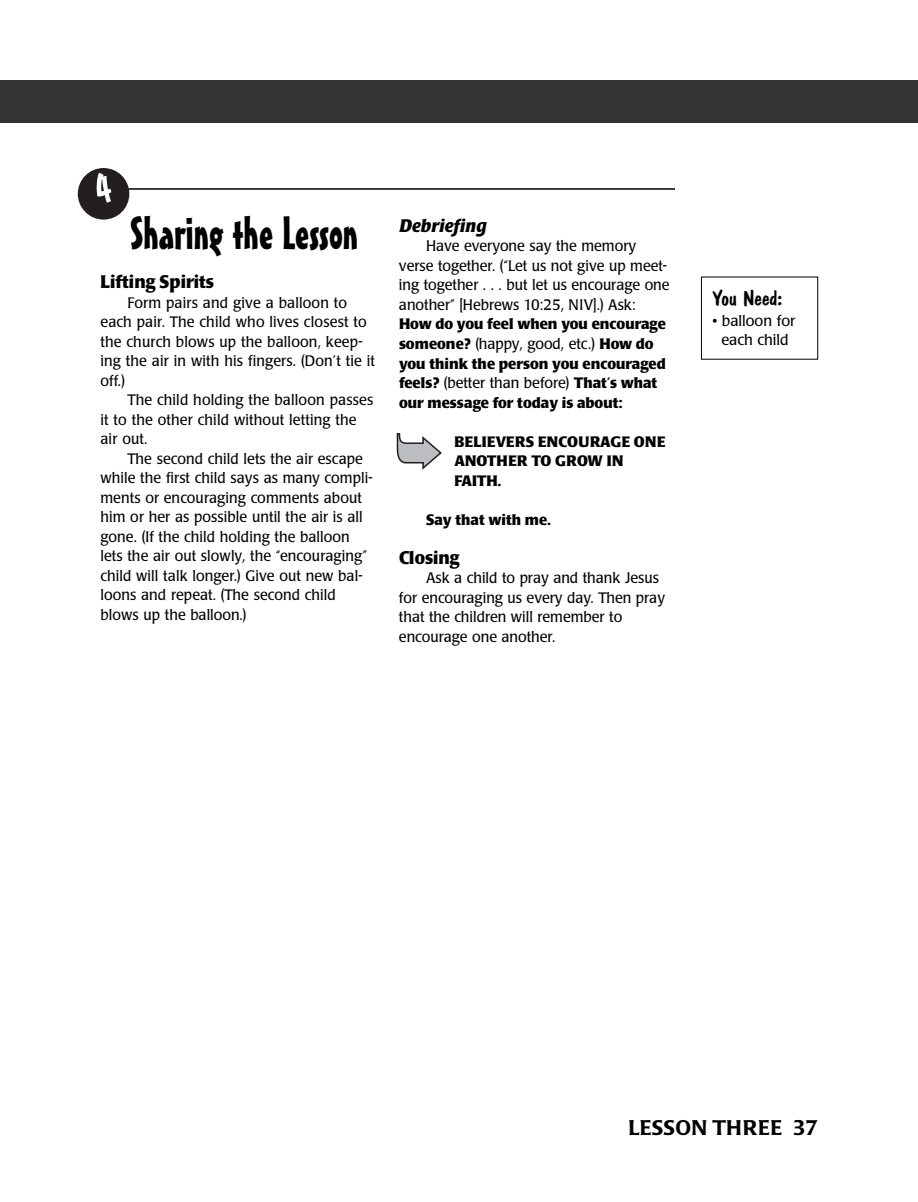
<style>
.page{position:relative;width:918px;height:1202px;background:#fff}
.page>*{position:absolute;margin:0;border:0;box-sizing:border-box;transform-origin:0 0}
.t1{font:45px "Mister Earl BT";color:#000}
.t2{font:500 21px "Poppl Laudatio";letter-spacing:.02em;color:#000}
.t3{font:21px "Dom Casual D";color:#000;scale:1.05 1}
.t4{font:700 18px "Poppl Laudatio";color:#000;scale:.95 1}
.t5{font:italic 700 18px "Poppl Laudatio";color:#000}
.t6{font:15px/19.5px "Poppl Laudatio";letter-spacing:.005em;color:#000;scale:.95 1}
.t7{font:700 15px/19.5px "Poppl Laudatio";color:#000}
.t8{font:700 15px/19.5px "Poppl Laudatio";letter-spacing:.02em;color:#000}
.t9{font:15px/18.3px "Poppl Laudatio";letter-spacing:.005em;color:#000;text-align:center}
.s1{font-weight:400}
</style>
<div class="page">
<div style="left:0;top:80px;width:27px;height:43px;background:#333"></div>
<div style="left:27px;top:80px;width:891px;height:43px;background:#333"></div>
<hr style="left:127px;top:188px;width:548px;height:2px;background:#000">
<div style="left:701px;top:277px;width:117px;height:82px;border:1px solid #000"></div>
<svg style="left:397px;top:433px;width:45px;height:37px"></svg>
<svg style="left:78px;top:168px;width:51px;height:51px"></svg>
<h1 class="t1" style="left:130px;top:217px;width:230px">Sharing the Lesson</h1>
<p class="t4" style="left:100px;top:275px;width:121px">Lifting Spirits</p>
<p class="t6" style="left:100px;top:294px;width:290px;text-indent:27px">Form pairs and give a balloon to each pair. The child who lives closest to the church blows up the balloon, keep&shy;ing the air in with his fingers. (Don’t tie it off.)</p>
<p class="t6" style="left:100px;top:392px;width:289px;text-indent:27px">The child holding the balloon passes it to the other child without letting the air out.</p>
<p class="t6" style="left:100px;top:450px;width:288px;text-indent:27px">The second child lets the air escape while the first child says as many compli&shy;ments or encouraging comments about him or her as possible until the air is all gone. (If the child holding the balloon lets the air out slowly, the “encouraging” child will talk longer.) Give out new bal&shy;loons and repeat. (The second child blows up the balloon.)</p>
<p class="t5" style="left:399px;top:219px;width:89px">Debriefing</p>
<p class="t6" style="left:399px;top:238px;width:286px;text-indent:27px">Have everyone say the memory verse together. (“Let us not give up meet&shy;ing together . . . but let us encourage one another” [Hebrews 10:25, NIV].) Ask:</p>
<p class="t7" style="left:399px;top:316px;width:268px">How do you feel when you encourage someone? <span class="s1">(happy, good, etc.)</span> How do you think the person you encouraged feels? <span class="s1">(better than before)</span> That’s what our message for today is about:</p>
<p class="t8" style="left:454px;top:433px;width:213px">BELIEVERS ENCOURAGE ONE<br>ANOTHER TO GROW IN<br>FAITH.</p>
<p class="t7" style="left:426px;top:511px;width:126px">Say that with me.</p>
<p class="t4" style="left:399px;top:550px;width:65px">Closing</p>
<p class="t6" style="left:399px;top:569px;width:282px;text-indent:27px">Ask a child to pray and thank Jesus for encouraging us every day. Then pray that the children will remember to encourage one another.</p>
<h2 class="t3" style="left:712px;top:286px;width:68px">You Need:</h2>
<p class="t9" style="left:712px;top:313px;width:84px">• balloon for each child</p>
<h2 class="t2" style="left:629px;top:1119px;width:191px">LESSON THREE 37</h2>
</div>
